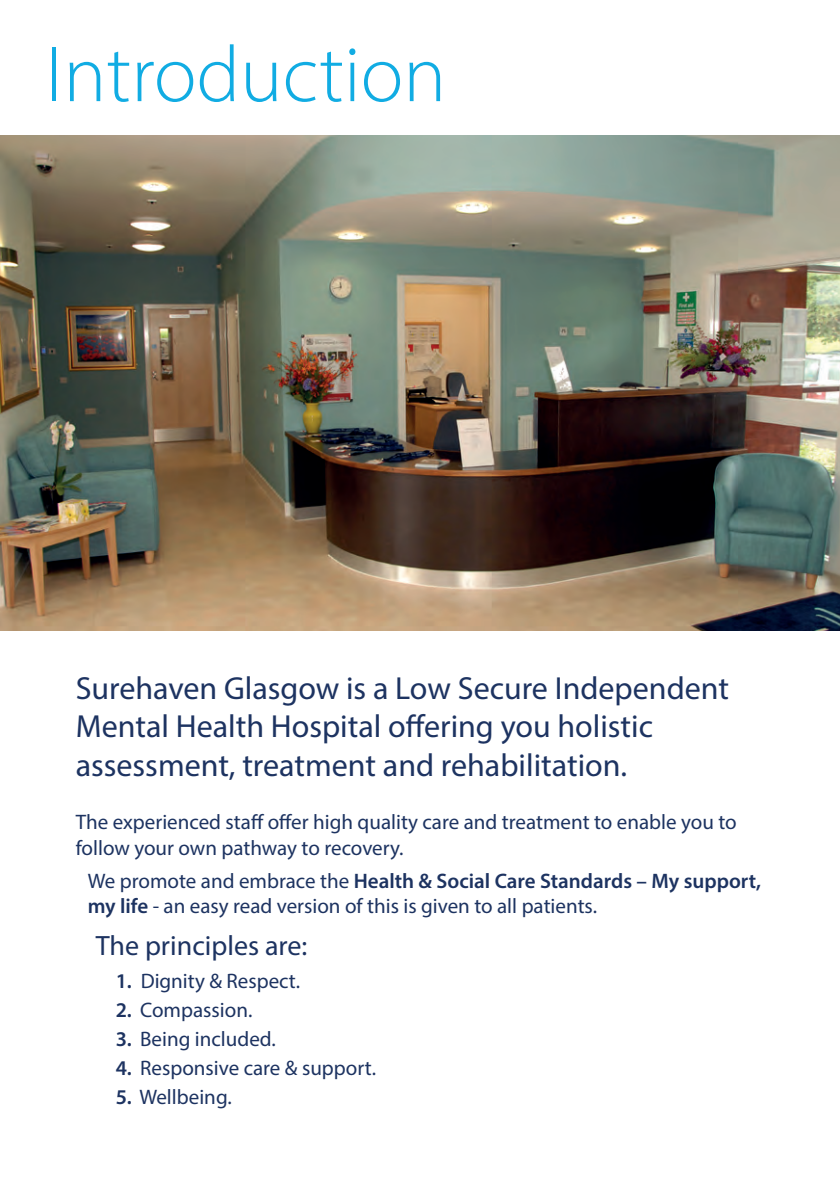
<style>
.page{position:relative;width:840px;height:1191px;background:#fff}
.page>*{position:absolute;margin:0;border:0;box-sizing:border-box;transform-origin:0 0}
.t1{font:300 80px "Myriad Pro";color:#11ace3}
.t2{font:32px/38.4px "Myriad Pro";color:#1d3361}
.t3{font:28px "Myriad Pro";color:#1d3361}
.t4{font:21px/25.2px "Myriad Pro";color:#1d3361}
.s1{font-weight:600}
</style>
<div class="page">
<img style="left:1px;top:136px;width:838px;height:495px">
<h1 class="t1" style="left:45px;top:26px;width:402px">Introduction</h1>
<h2 class="t2" style="left:76px;top:668px;width:654px">Surehaven Glasgow is a Low Secure Independent<br>Mental Health Hospital offering you holistic assessment, treatment and rehabilitation.</h2>
<p class="t4" style="left:76px;top:809px;width:662px">The experienced staff offer high quality care and treatment to enable you to follow your own pathway to recovery.</p>
<p class="t4" style="left:88px;top:867px;width:674px">We promote and embrace the <span class="s1">Health &amp; Social Care Standards – My support, my life</span> - an easy read version of this is given to all patients.</p>
<h3 class="t3" style="left:96px;top:927px;width:213px">The principles are:</h3>
<p class="t4" style="left:116px;top:967px;width:186px"><span class="s1">1.</span> Dignity &amp; Respect.</p>
<p class="t4" style="left:116px;top:997px;width:138px"><span class="s1">2.</span> Compassion.</p>
<p class="t4" style="left:116px;top:1026px;width:161px"><span class="s1">3.</span> Being included.</p>
<p class="t4" style="left:116px;top:1055px;width:262px"><span class="s1">4.</span> Responsive care &amp; support.</p>
<p class="t4" style="left:116px;top:1084px;width:117px"><span class="s1">5.</span> Wellbeing.</p>
</div>
